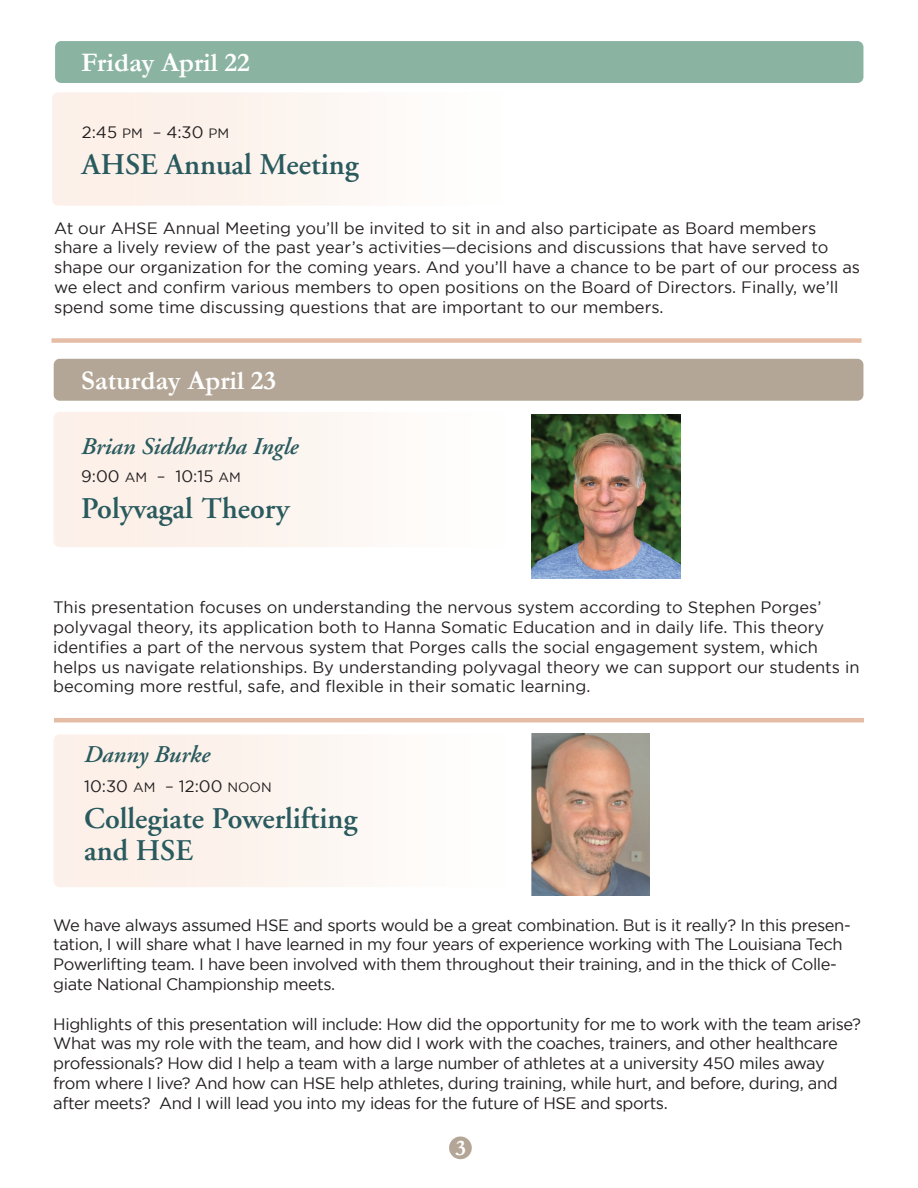
<style>
.page{position:relative;width:918px;height:1188px;background:#fff}
.page>*{position:absolute;margin:0;border:0;box-sizing:border-box;transform-origin:0 0}
.t1{font:600 30px/31.5px "Adobe Garamond";color:#295a5e}
.t2{font:700 27px "Garamond";color:#fff}
.t3{font:italic 600 24px "Adobe Garamond";color:#295a5e}
.t4{font:700 22.35px "Garamond";color:#fff}
.t5{font:16.5px/19.8px "Gotham";letter-spacing:-.015em;color:#231f20}
.s1{font-size:13.5px}
</style>
<div class="page">
<svg style="left:53px;top:734px;width:479px;height:153px"></svg>
<svg style="left:53px;top:412px;width:479px;height:135px"></svg>
<div style="left:52px;top:92px;width:304px;height:114px;background:#fcf2eb"></div>
<div style="left:52px;top:338px;width:810px;height:5px;background:#e5bda6"></div>
<div style="left:449px;top:1136px;width:23px;height:23px;background:#b3a696;border-radius:50%"></div>
<div style="left:54px;top:359px;width:809px;height:42px;background:#b3a696;border-radius:6px"></div>
<img style="left:532px;top:414px;width:149px;height:165px">
<hr style="left:54px;top:718px;width:810px;height:4px;background:#e5bda6">
<img style="left:532px;top:733px;width:117px;height:162px">
<div style="left:55px;top:41px;width:808px;height:42px;background:#8ab3a2;border-radius:6px"></div>
<h2 class="t2" style="left:81px;top:44px;width:170px">Friday April 22</h2>
<p class="t5" style="left:82px;top:122px;width:149px">2:45 <span class="s1">PM</span> – 4:30 <span class="s1">PM</span></p>
<h1 class="t1" style="left:82px;top:149px;width:278px">AHSE Annual Meeting</h1>
<p class="t5" style="left:54px;top:218px;width:807px">At our AHSE Annual Meeting you’ll be invited to sit in and also participate as Board members share a lively review of the past year’s activities—decisions and discussions that have served to shape our organization for the coming years. And you’ll have a chance to be part of our process as we elect and confirm various members to open positions on the Board of Directors. Finally, we’ll spend some time discussing questions that are important to our members.</p>
<h2 class="t2" style="left:81px;top:362px;width:197px">Saturday April 23</h2>
<h3 class="t3" style="left:81px;top:433px;width:219px">Brian Siddhartha Ingle</h3>
<p class="t5" style="left:81px;top:466px;width:161px">9:00 <span class="s1">AM</span> – 10:15 <span class="s1">AM</span></p>
<h1 class="t1" style="left:81px;top:494px;width:209px">Polyvagal Theory</h1>
<p class="t5" style="left:53px;top:597px;width:808px">This presentation focuses on understanding the nervous system according to Stephen Porges’ polyvagal theory, its application both to Hanna Somatic Education and in daily life. This theory identifies a part of the nervous system that Porges calls the social engagement system, which helps us navigate relationships. By understanding polyvagal theory we can support our students in becoming more restful, safe, and flexible in their somatic learning.</p>
<h3 class="t3" style="left:84px;top:741px;width:127px">Danny Burke</h3>
<p class="t5" style="left:84px;top:776px;width:189px">10:30 <span class="s1">AM</span> – 12:00 <span class="s1">NOON</span></p>
<h1 class="t1" style="left:84px;top:804px;width:275px">Collegiate Powerlifting and HSE</h1>
<p class="t5" style="left:53px;top:915px;width:799px">We have always assumed HSE and sports would be a great combination. But is it really? In this presen&shy;tation, I will share what I have learned in my four years of experience working with The Louisiana Tech Powerlifting team. I have been involved with them throughout their training, and in the thick of Colle&shy;giate National Championship meets.</p>
<p class="t5" style="left:53px;top:1014px;width:809px">Highlights of this presentation will include: How did the opportunity for me to work with the team arise?<br>What was my role with the team, and how did I work with the coaches, trainers, and other healthcare professionals? How did I help a team with a large number of athletes at a university 450 miles away from where I live? And how can HSE help athletes, during training, while hurt, and before, during, and after meets? And I will lead you into my ideas for the future of HSE and sports.</p>
<h3 class="t4" style="left:455px;top:1132px;width:12px">3</h3>
</div>
